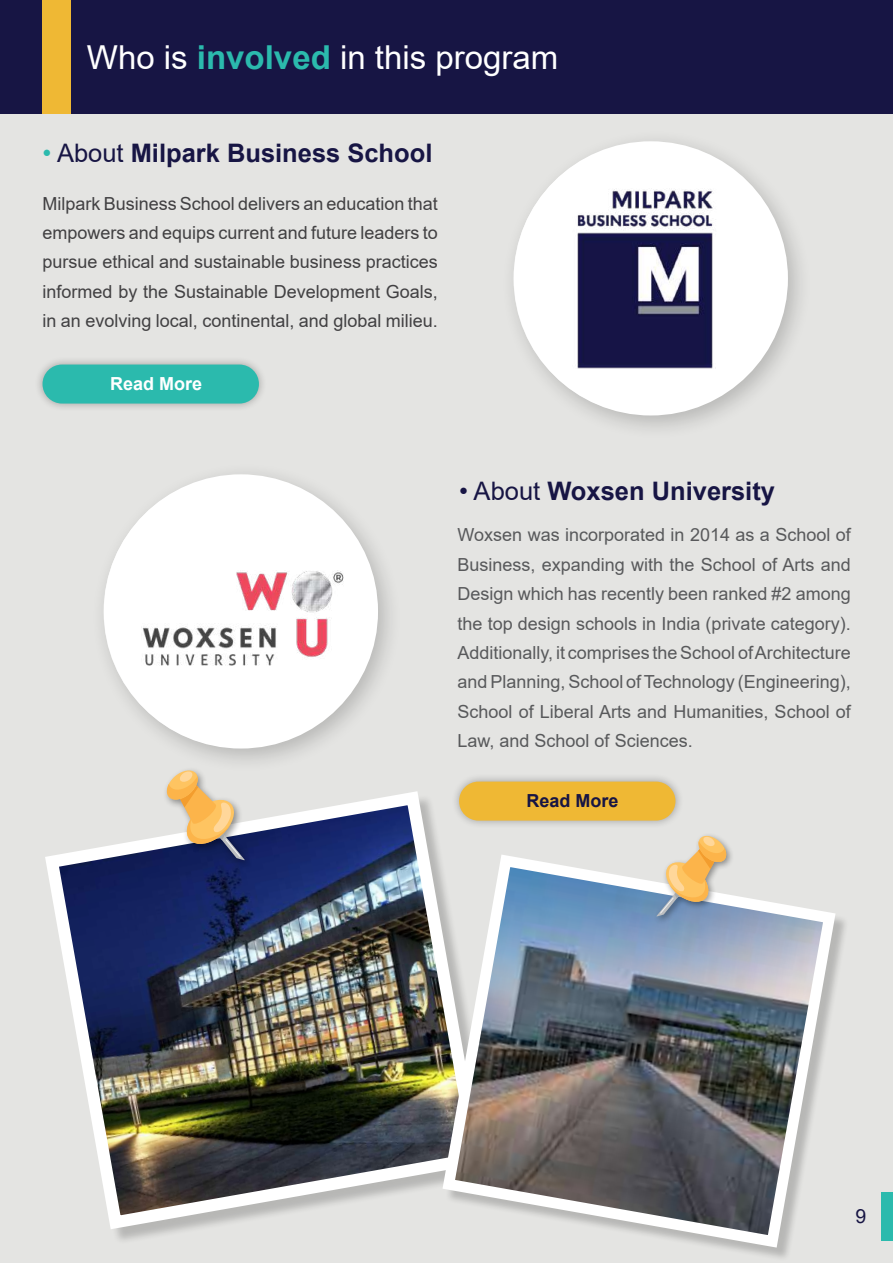
<style>
.page{position:relative;width:893px;height:1263px;background:#fff}
.page>*{position:absolute;margin:0;border:0;box-sizing:border-box;transform-origin:0 0}
.t1{font:33px "Arial";color:#fff}
.t2{font:700 25.5px "Arial";color:#171544}
.t3{font:19.5px "Arial";color:#171544}
.t4{font:18px/29.4px "Arial";color:#58595b;text-align:justify}
.t5{font:18px/29.4px "Arial";color:#414042;text-align:justify}
.t6{font:700 18px "Arial";color:#fff}
.t7{font:700 18px "Arial";color:#171544}
.s1{font-weight:700;color:#2bbaad}
.s2{font-weight:400;color:#2bbaad}
.s3{font-weight:400}
</style>
<div class="page">
<div style="left:0;top:0;width:892px;height:1263px;background:#e4e4e2"></div>
<div style="left:35px;top:356px;width:232px;height:56px;background:#000;opacity:.3"></div>
<div style="left:43px;top:364px;width:216px;height:40px;background:#2bbaad;border-radius:20px"></div>
<div style="left:0;top:0;width:893px;height:113px;background:#171544"></div>
<div style="left:42px;top:0;width:28px;height:113px;background:#efb834"></div>
<div style="left:451px;top:773px;width:233px;height:56px;background:#000;opacity:.3"></div>
<div style="left:459px;top:782px;width:216px;height:38px;background:#efb834;border-radius:20px"></div>
<div style="left:882px;top:1192px;width:11px;height:48px;background:#2bbaad"></div>
<div style="left:501px;top:128px;width:312px;height:312px;background:#000;opacity:.2"></div>
<div style="left:514px;top:141px;width:274px;height:274px;background:#fff;border-radius:50%"></div>
<div style="left:91px;top:461px;width:312px;height:312px;background:#000;opacity:.2"></div>
<div style="left:104px;top:474px;width:274px;height:274px;background:#fff;border-radius:50%"></div>
<img style="left:524px;top:135px;width:241px;height:288px">
<img style="left:45px;top:784px;width:445px;height:452px">
<img style="left:436px;top:848px;width:406px;height:406px">
<div style="left:163px;top:766px;width:90px;height:104px;background:#000;opacity:.4"></div>
<svg style="left:165px;top:768px;width:80px;height:92px"></svg>
<div style="left:654px;top:832px;width:81px;height:92px;background:#000;opacity:.4"></div>
<svg style="left:656px;top:834px;width:72px;height:82px"></svg>
<img style="left:142px;top:570px;width:202px;height:96px">
<h1 class="t1" style="left:87px;top:34px;width:473px">Who is <span class="s1">involved</span> in this program</h1>
<h2 class="t2" style="left:43px;top:135px;width:391px"><span class="s2">•</span> <span class="s3">About</span> Milpark Business School</h2>
<p class="t5" style="left:43px;top:188px;width:397px">Milpark Business School delivers an education that empowers and equips current and future leaders to pursue ethical and sustainable business practices informed by the Sustainable Development Goals, in an evolving local, continental, and global milieu.</p>
<p class="t6" style="left:110px;top:371px;width:94px">Read More</p>
<h2 class="t2" style="left:459px;top:473px;width:318px"><span class="s3">• About</span> Woxsen University</h2>
<p class="t4" style="left:458px;top:520px;width:395px">Woxsen was incorporated in 2014 as a School of Business, expanding with the School of Arts and Design which has recently been ranked #2 among the top design schools in India (private category).<br>Additionally, it comprises the School of Architecture and Planning, School of Technology (Engineering), School of Liberal Arts and Humanities, School of Law, and School of Sciences.</p>
<p class="t7" style="left:527px;top:788px;width:94px">Read More</p>
<p class="t3" style="left:855px;top:1203px;width:12px">9</p>
</div>
